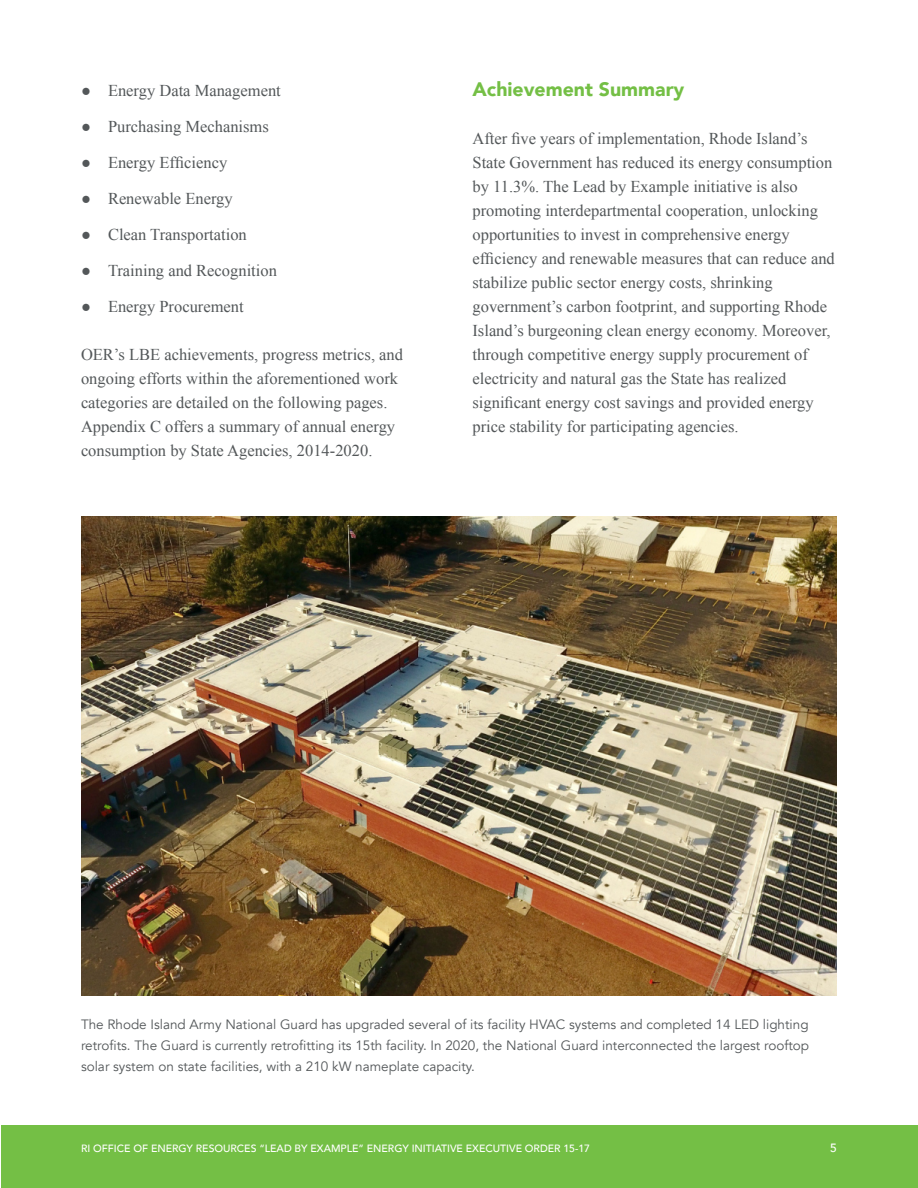
<style>
.page{position:relative;width:918px;height:1188px;background:#fff}
.page>*{position:absolute;margin:0;border:0;box-sizing:border-box;transform-origin:0 0}
.t1{font:900 19.5px "Avenir";color:#74bf45}
.t2{font:16.5px/24px "Times New Roman";color:#535759}
.t3{font:13.5px/21px "Avenir";color:#535759;text-align:justify}
.t4{font:500 12px "Avenir";color:#fff}
.t5{font:500 10.5px "Avenir";letter-spacing:-.005em;color:#fff}
</style>
<div class="page">
<div style="left:1px;top:1125px;width:917px;height:63px;background:#74bf45"></div>
<img style="left:81px;top:517px;width:756px;height:479px">
<p class="t2" style="left:81px;top:80px;width:201px">● Energy Data Management</p>
<p class="t2" style="left:81px;top:116px;width:189px">● Purchasing Mechanisms</p>
<p class="t2" style="left:81px;top:152px;width:148px">● Energy Efficiency</p>
<p class="t2" style="left:81px;top:188px;width:153px">● Renewable Energy</p>
<p class="t2" style="left:81px;top:224px;width:167px">● Clean Transportation</p>
<p class="t2" style="left:81px;top:260px;width:197px">● Training and Recognition</p>
<p class="t2" style="left:81px;top:296px;width:164px">● Energy Procurement</p>
<p class="t2" style="left:81px;top:344px;width:324px">OER’s LBE achievements, progress metrics, and ongoing efforts within the aforementioned work categories are detailed on the following pages.<br>Appendix C offers a summary of annual energy consumption by State Agencies, 2014-2020.</p>
<p class="t1" style="left:472px;top:76px;width:213px">Achievement Summary</p>
<p class="t2" style="left:472px;top:128px;width:364px">After five years of implementation, Rhode Island’s State Government has reduced its energy consumption by 11.3%. The Lead by Example initiative is also promoting interdepartmental cooperation, unlocking opportunities to invest in comprehensive energy efficiency and renewable measures that can reduce and stabilize public sector energy costs, shrinking government’s carbon footprint, and supporting Rhode Island’s burgeoning clean energy economy. Moreover, through competitive energy supply procurement of electricity and natural gas the State has realized significant energy cost savings and provided energy price stability for participating agencies.</p>
<p class="t3" style="left:81px;top:1014px;width:730px">The Rhode Island Army National Guard has upgraded several of its facility HVAC systems and completed 14 LED lighting retrofits. The Guard is currently retrofitting its 15th facility. In 2020, the National Guard interconnected the largest rooftop solar system on state facilities, with a 210 kW nameplate capacity.</p>
<p class="t5" style="left:81px;top:1142px;width:511px">RI OFFICE OF ENERGY RESOURCES “LEAD BY EXAMPLE” ENERGY INITIATIVE EXECUTIVE ORDER 15-17</p>
<p class="t4" style="left:830px;top:1140px;width:8px">5</p>
</div>
